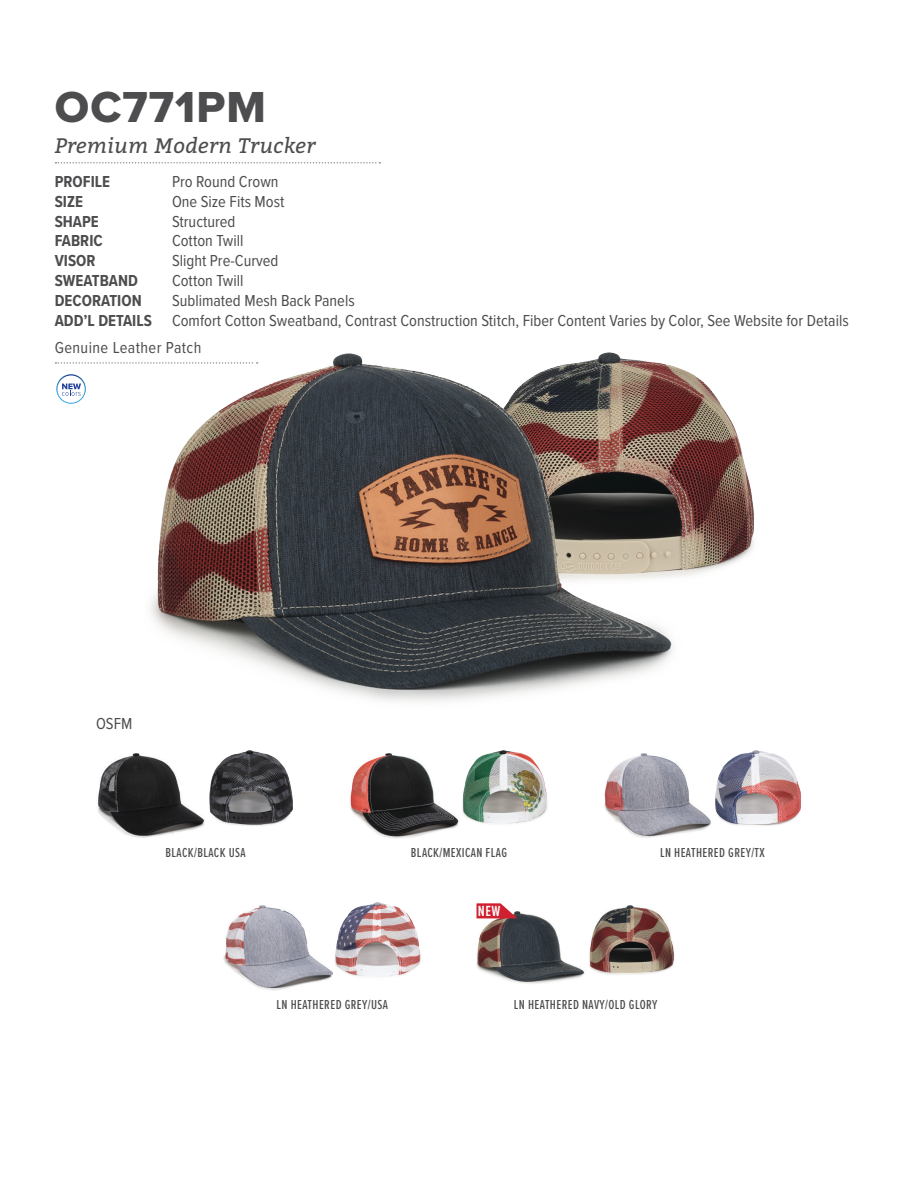
<style>
.page{position:relative;width:918px;height:1188px;background:#fff}
.page>*{position:absolute;margin:0;border:0;box-sizing:border-box;transform-origin:0 0}
.Style_Name{font:45px "Proxima Nova Extrabld";letter-spacing:.025em;color:#4d4d4f}
.Marketing_Description{font:italic 21px "Bitter";letter-spacing:.025em;color:#4d4d4f}
.Descriptions{font:16.5px "Proxima Nova Cond";color:#4d4d4f}
.Descriptions_Names{font:700 16.5px "Proxima Nova Cond";color:#4d4d4f}
.Decoration_Technique{font:16.5px "Proxima Nova Cond";letter-spacing:.025em;color:#4d4d4f}
.t1{font:600 15.3px "Proxima Nova Ex Cn";color:#fff}
.COLORS{font:500 13.5px "Proxima Nova Ex Cn";letter-spacing:.03em;color:#4d4d4f}
</style>
<div class="page">
<img style="left:605px;top:352px;width:149px;height:225px">
<img style="left:150px;top:353px;width:532px;height:349px">
<svg style="left:55px;top:162px;width:325px;height:2px"></svg>
<svg style="left:55px;top:362px;width:203px;height:2px"></svg>
<svg style="left:56px;top:374px;width:30px;height:30px"></svg>
<img style="left:98px;top:754px;width:107px;height:84px">
<img style="left:209px;top:751px;width:83px;height:75px">
<img style="left:350px;top:754px;width:109px;height:85px">
<img style="left:462px;top:751px;width:86px;height:73px">
<img style="left:604px;top:754px;width:107px;height:84px">
<img style="left:715px;top:751px;width:87px;height:75px">
<img style="left:223px;top:906px;width:109px;height:85px">
<img style="left:335px;top:903px;width:86px;height:74px">
<img style="left:476px;top:911px;width:109px;height:73px">
<img style="left:589px;top:906px;width:86px;height:69px">
<svg style="left:477px;top:903px;width:41px;height:15px"></svg>
<p class="Style_Name" style="left:55px;top:73px;width:213px">OC771PM</p>
<p class="Marketing_Description" style="left:55px;top:133px;width:262px">Premium Modern Trucker</p>
<p class="Descriptions_Names" style="left:55px;top:169px;width:57px">PROFILE</p>
<p class="Descriptions_Names" style="left:55px;top:189px;width:30px">SIZE</p>
<p class="Descriptions_Names" style="left:55px;top:209px;width:46px">SHAPE</p>
<p class="Descriptions_Names" style="left:55px;top:229px;width:50px">FABRIC</p>
<p class="Descriptions_Names" style="left:55px;top:248px;width:42px">VISOR</p>
<p class="Descriptions_Names" style="left:55px;top:268px;width:85px">SWEATBAND</p>
<p class="Descriptions_Names" style="left:55px;top:288px;width:88px">DECORATION</p>
<p class="Descriptions_Names" style="left:55px;top:308px;width:99px">ADD’L DETAILS</p>
<p class="Descriptions" style="left:172px;top:169px;width:108px">Pro Round Crown</p>
<p class="Descriptions" style="left:172px;top:189px;width:114px">One Size Fits Most</p>
<p class="Descriptions" style="left:172px;top:209px;width:65px">Structured</p>
<p class="Descriptions" style="left:172px;top:229px;width:73px">Cotton Twill</p>
<p class="Descriptions" style="left:172px;top:248px;width:108px">Slight Pre-Curved</p>
<p class="Descriptions" style="left:172px;top:268px;width:73px">Cotton Twill</p>
<p class="Descriptions" style="left:172px;top:288px;width:184px">Sublimated Mesh Back Panels</p>
<p class="Descriptions" style="left:172px;top:308px;width:678px">Comfort Cotton Sweatband, Contrast Construction Stitch, Fiber Content Varies by Color, See Website for Details</p>
<p class="Decoration_Technique" style="left:55px;top:336px;width:148px">Genuine Leather Patch</p>
<p class="Descriptions" style="left:96px;top:712px;width:38px">OSFM</p>
<p class="COLORS" style="left:166px;top:843px;width:82px">BLACK/BLACK USA</p>
<p class="COLORS" style="left:411px;top:843px;width:98px">BLACK/MEXICAN FLAG</p>
<p class="COLORS" style="left:660px;top:843px;width:106px">LN HEATHERED GREY/TX</p>
<p class="t1" style="left:478px;top:900px;width:24px">NEW</p>
<p class="COLORS" style="left:277px;top:995px;width:113px">LN HEATHERED GREY/USA</p>
<p class="COLORS" style="left:514px;top:995px;width:145px">LN HEATHERED NAVY/OLD GLORY</p>
</div>
